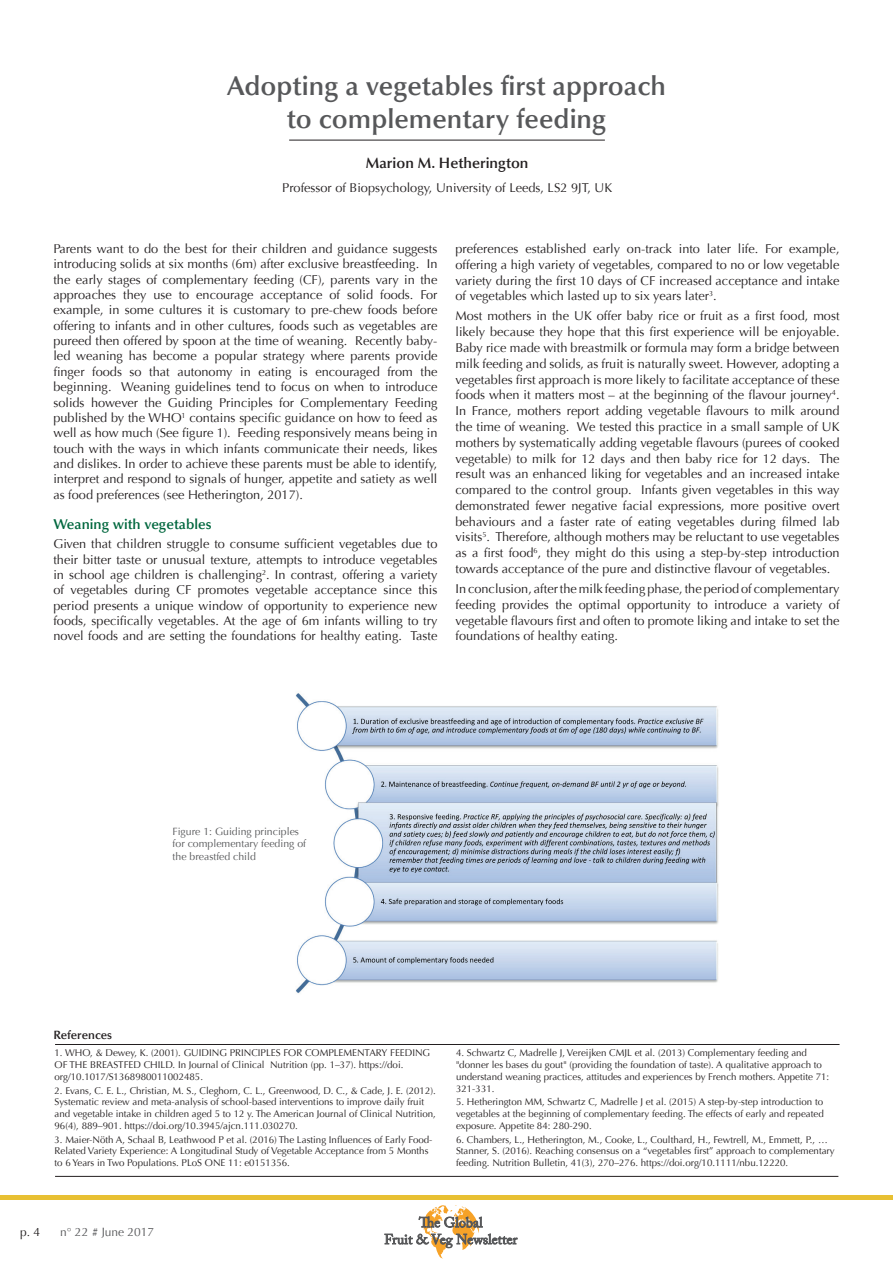
<style>
.page{position:relative;width:893px;height:1263px;background:#fff}
.page>*{position:absolute;margin:0;border:0;box-sizing:border-box;transform-origin:0 0}
.t1{font:600 27px/32.4px "Optima LT Std";color:#57585a;text-align:center}
.t2{font:600 15px "Optima LT Std";color:#231f20}
.t3{font:600 14.25px "Optima LT Std";color:#00673e}
.t4{font:12.75px/15.3px "Optima LT Std";color:#231f20;text-align:justify}
.t5{font:12px "Optima LT Std";color:#57585a}
.t6{font:600 12px "Optima LT Std";color:#231f20}
.t7{font:12px "Optima LT Std";color:#231f20}
.t8{font:10.5px/12.6px "Optima LT Std";color:#57585a}
.t9{font:9.75px/11.7px "Optima LT Std";color:#231f20}
</style>
<div class="page">
<div style="left:0;top:1194px;width:893px;height:5px;background:#e8c032"></div>
<svg style="left:385px;top:1205px;width:132px;height:53px"></svg>
<hr style="left:55px;top:1044px;width:784px;height:1px;background:#231f20">
<hr style="left:289px;top:140px;width:316px;height:1px;background:#231f20">
<hr style="left:55px;top:1176px;width:783px;height:1px;background:#231f20">
<img style="left:296px;top:693px;width:423px;height:301px">
<h1 class="t1" style="left:227px;top:70px;width:440px">Adopting a vegetables first approach to complementary feeding</h1>
<p class="t2" style="left:366px;top:154px;width:164px">Marion M. Hetherington</p>
<p class="t4" style="left:282px;top:180px;width:331px">Professor of Biopsychology, University of Leeds, LS2 9JT, UK</p>
<p class="t4" style="left:53px;top:241px;width:386px">Parents want to do the best for their children and guidance suggests introducing solids at six months (6m) after exclusive breastfeeding. In the early stages of complementary feeding (CF), parents vary in the approaches they use to encourage acceptance of solid foods. For example, in some cultures it is customary to pre-chew foods before offering to infants and in other cultures, foods such as vegetables are pureed then offered by spoon at the time of weaning. Recently baby&shy;led weaning has become a popular strategy where parents provide finger foods so that autonomy in eating is encouraged from the beginning. Weaning guidelines tend to focus on when to introduce solids however the Guiding Principles for Complementary Feeding published by the WHO<sup>1</sup> contains specific guidance on how to feed as well as how much (See figure 1). Feeding responsively means being in touch with the ways in which infants communicate their needs, likes and dislikes. In order to achieve these parents must be able to identify, interpret and respond to signals of hunger, appetite and satiety as well as food preferences (see Hetherington, 2017).</p>
<p class="t3" style="left:53px;top:516px;width:160px">Weaning with vegetables</p>
<p class="t4" style="left:53px;top:536px;width:386px">Given that children struggle to consume sufficient vegetables due to their bitter taste or unusual texture, attempts to introduce vegetables in school age children is challenging<sup>2</sup>. In contrast, offering a variety of vegetables during CF promotes vegetable acceptance since this period presents a unique window of opportunity to experience new foods, specifically vegetables. At the age of 6m infants willing to try novel foods and are setting the foundations for healthy eating. Taste</p>
<p class="t4" style="left:455px;top:241px;width:386px;line-height:15.8px">preferences established early on-track into later life. For example, offering a high variety of vegetables, compared to no or low vegetable variety during the first 10 days of CF increased acceptance and intake of vegetables which lasted up to six years later<sup>3</sup>.</p>
<p class="t4" style="left:455px;top:308px;width:386px;line-height:15.8px">Most mothers in the UK offer baby rice or fruit as a first food, most likely because they hope that this first experience will be enjoyable.<br>Baby rice made with breastmilk or formula may form a bridge between milk feeding and solids, as fruit is naturally sweet. However, adopting a vegetables first approach is more likely to facilitate acceptance of these foods when it matters most – at the beginning of the flavour journey<sup>4</sup>.<br>In France, mothers report adding vegetable flavours to milk around the time of weaning. We tested this practice in a small sample of UK mothers by systematically adding vegetable flavours (purees of cooked vegetable) to milk for 12 days and then baby rice for 12 days. The result was an enhanced liking for vegetables and an increased intake compared to the control group. Infants given vegetables in this way demonstrated fewer negative facial expressions, more positive overt behaviours and a faster rate of eating vegetables during filmed lab visits<sup>5</sup>. Therefore, although mothers may be reluctant to use vegetables as a first food<sup>6</sup>, they might do this using a step-by-step introduction towards acceptance of the pure and distinctive flavour of vegetables.</p>
<p class="t4" style="left:455px;top:581px;width:386px;line-height:15.8px">In conclusion, after the milk feeding phase, the period of complementary feeding provides the optimal opportunity to introduce a variety of vegetable flavours first and often to promote liking and intake to set the foundations of healthy eating.</p>
<p class="t8" style="left:173px;top:825px;width:135px">Figure 1: Guiding principles for complementary feeding of the breastfed child</p>
<p class="t6" style="left:54px;top:1027px;width:60px">References</p>
<p class="t9" style="left:55px;top:1047px;width:377px">1. WHO, &amp; Dewey, K. (2001). GUIDING PRINCIPLES FOR COMPLEMENTARY FEEDING<br>OF THE BREASTFED CHILD. In Journal of Clinical Nutrition (pp. 1–37). https://doi. org/10.1017/S1368980011002485.</p>
<p class="t9" style="left:55px;top:1085px;width:383px">2. Evans, C. E. L., Christian, M. S., Cleghorn, C. L., Greenwood, D. C., &amp; Cade, J. E. (2012).<br>Systematic review and meta-analysis of school-based interventions to improve daily fruit and vegetable intake in children aged 5 to 12 y. The American Journal of Clinical Nutrition, 96(4), 889–901. https://doi.org/10.3945/ajcn.111.030270.</p>
<p class="t9" style="left:55px;top:1133px;width:379px">3. Maier-Nöth A, Schaal B, Leathwood P et al. (2016) The Lasting Influences of Early Food-<br>Related Variety Experience: A Longitudinal Study of Vegetable Acceptance from 5 Months to 6 Years in Two Populations. PLoS ONE 11: e0151356.</p>
<p class="t9" style="left:456px;top:1047px;width:375px">4. Schwartz C, Madrelle J, Vereijken CMJL et al. (2013) Complementary feeding and "donner les bases du gout" (providing the foundation of taste). A qualitative approach to understand weaning practices, attitudes and experiences by French mothers. Appetite 71:<br>321-331.</p>
<p class="t9" style="left:456px;top:1096px;width:369px;text-align:justify">5. Hetherington MM, Schwartz C, Madrelle J et al. (2015) A step-by-step introduction to vegetables at the beginning of complementary feeding. The effects of early and repeated exposure. Appetite 84: 280-290.</p>
<p class="t9" style="left:456px;top:1133px;width:380px">6. Chambers, L., Hetherington, M., Cooke, L., Coulthard, H., Fewtrell, M., Emmett, P., …<br>Stanner, S. (2016). Reaching consensus on a “vegetables first” approach to complementary feeding. Nutrition Bulletin, 41(3), 270–276. https://doi.org/10.1111/nbu.12220.</p>
<p class="t7" style="left:20px;top:1225px;width:22px">p. 4</p>
<p class="t5" style="left:60px;top:1225px;width:95px">n° 22 # June 2017</p>
</div>
